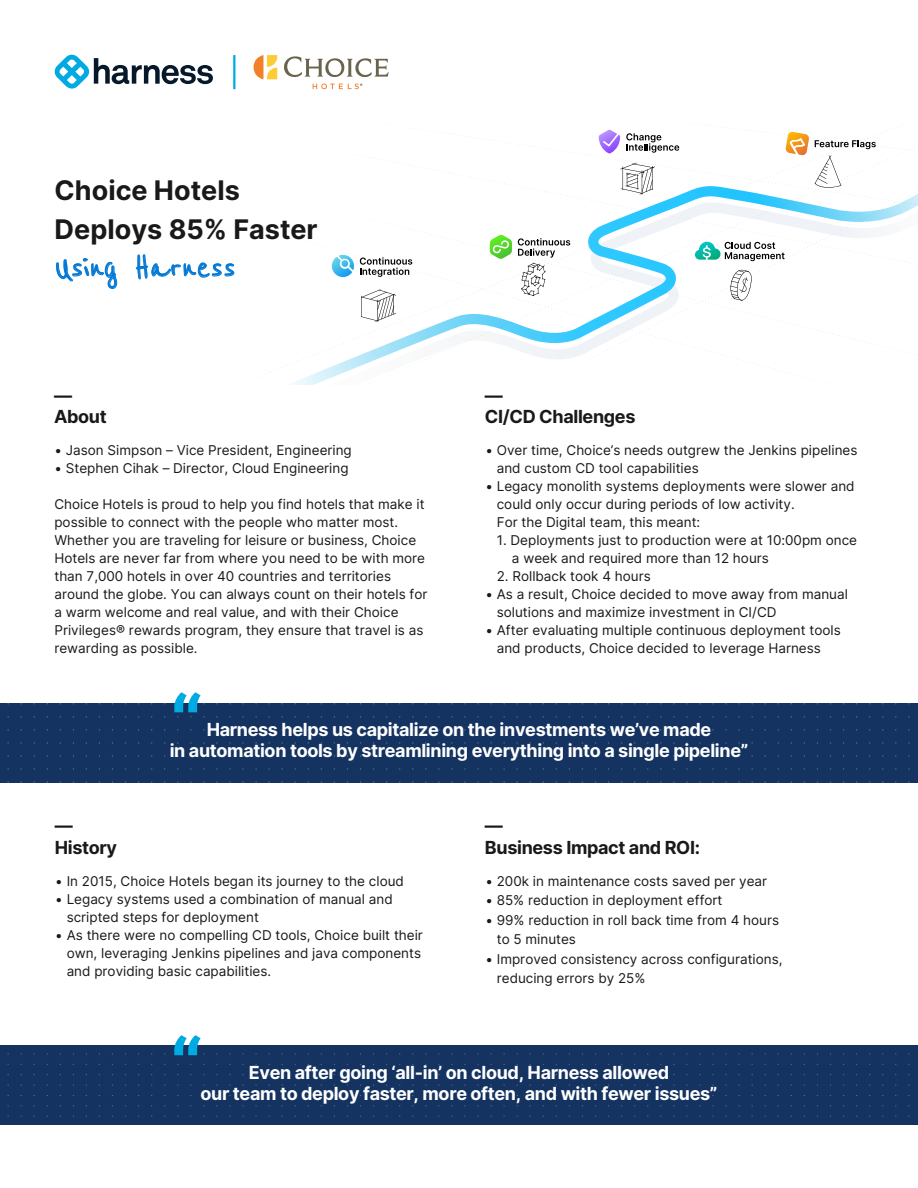
<style>
.page{position:relative;width:918px;height:1188px;background:#fff}
.page>*{position:absolute;margin:0;border:0;box-sizing:border-box;transform-origin:0 0}
.t1{font:40.5px "Reenie Beanie";color:#0278d5}
.t2{font:700 27px/39px "Inter";color:#19191a}
.t3{font:700 18px/21.6px "Inter";letter-spacing:-.02em;color:#fff;text-align:center}
.t4{font:700 18px/21.6px "Inter";letter-spacing:-.02em;color:#19191a}
.t5{font:13.5px/18px "Inter";color:#19191a}
</style>
<div class="page">
<svg style="left:254px;top:55px;width:23px;height:24px"></svg>
<svg style="left:284px;top:56px;width:105px;height:21px"></svg>
<svg style="left:313px;top:83px;width:49px;height:6px"></svg>
<hr style="left:233px;top:55px;width:2px;height:34px;background:#00aae2">
<svg style="left:54px;top:54px;width:159px;height:35px"></svg>
<div style="left:0;top:703px;width:918px;height:80px;background:#153361"></div>
<div style="left:0;top:1045px;width:918px;height:79px;background:#153361"></div>
<svg style="left:174px;top:1035px;width:27px;height:20px"></svg>
<svg style="left:174px;top:692px;width:27px;height:20px"></svg>
<svg style="left:56px;top:258px;width:61px;height:31px"></svg>
<svg style="left:136px;top:254px;width:98px;height:25px"></svg>
<svg style="left:262px;top:130px;width:656px;height:255px"></svg>
<h2 class="t2" style="left:55px;top:170px;width:265px">Choice Hotels<br>Deploys 85% Faster</h2>
<h1 class="t1" style="left:55px;top:244px;width:183px">Using Harness</h1>
<h3 class="t4" style="left:54px;top:384px;width:54px">—<br>About</h3>
<p class="t5" style="left:54px;top:441px;width:299px">• Jason Simpson – Vice President, Engineering</p>
<p class="t5" style="left:54px;top:459px;width:296px">• Stephen Cihak – Director, Cloud Engineering</p>
<p class="t5" style="left:54px;top:495px;width:375px">Choice Hotels is proud to help you find hotels that make it possible to connect with the people who matter most.<br>Whether you are traveling for leisure or business, Choice Hotels are never far from where you need to be with more than 7,000 hotels in over 40 countries and territories around the globe. You can always count on their hotels for a warm welcome and real value, and with their Choice Privileges® rewards program, they ensure that travel is as rewarding as possible.</p>
<h3 class="t4" style="left:485px;top:384px;width:152px">—<br>CI/CD Challenges</h3>
<p class="t5" style="left:497px;top:441px;width:362px;text-indent:-11px">• Over time, Choice’s needs outgrew the Jenkins pipelines and custom CD tool capabilities</p>
<p class="t5" style="left:497px;top:477px;width:359px;text-indent:-11px">• Legacy monolith systems deployments were slower and could only occur during periods of low activity.<br>For the Digital team, this meant:</p>
<p class="t5" style="left:512px;top:531px;width:347px;text-indent:-15px">1. Deployments just to production were at 10:00pm once a week and required more than 12 hours</p>
<p class="t5" style="left:497px;top:567px;width:156px">2. Rollback took 4 hours</p>
<p class="t5" style="left:497px;top:585px;width:353px;text-indent:-11px">• As a result, Choice decided to move away from manual solutions and maximize investment in CI/CD</p>
<p class="t5" style="left:497px;top:621px;width:346px;text-indent:-11px">• After evaluating multiple continuous deployment tools and products, Choice decided to leverage Harness</p>
<h3 class="t3" style="left:170px;top:718px;width:580px">Harness helps us capitalize on the investments we’ve made<br>in automation tools by streamlining everything into a single pipeline”</h3>
<h3 class="t4" style="left:55px;top:815px;width:64px">—<br>History</h3>
<p class="t5" style="left:55px;top:872px;width:350px">• In 2015, Choice Hotels began its journey to the cloud</p>
<p class="t5" style="left:67px;top:890px;width:328px;text-indent:-11px">• Legacy systems used a combination of manual and scripted steps for deployment</p>
<p class="t5" style="left:67px;top:926px;width:358px;text-indent:-11px">• As there were no compelling CD tools, Choice built their own, leveraging Jenkins pipelines and java components and providing basic capabilities.</p>
<h3 class="t4" style="left:485px;top:814px;width:217px">—<br>Business Impact and ROI:</h3>
<p class="t5" style="left:485px;top:871px;width:283px">• 200k in maintenance costs saved per year</p>
<p class="t5" style="left:485px;top:891px;width:239px">• 85% reduction in deployment effort</p>
<p class="t5" style="left:497px;top:910px;width:284px;line-height:19.5px;text-indent:-11px">• 99% reduction in roll back time from 4 hours to 5 minutes</p>
<p class="t5" style="left:497px;top:949px;width:287px;line-height:19.5px;text-indent:-11px">• Improved consistency across configurations, reducing errors by 25%</p>
<h3 class="t3" style="left:201px;top:1061px;width:518px">Even after going ‘all-in’ on cloud, Harness allowed<br>our team to deploy faster, more often, and with fewer issues”</h3>
</div>
